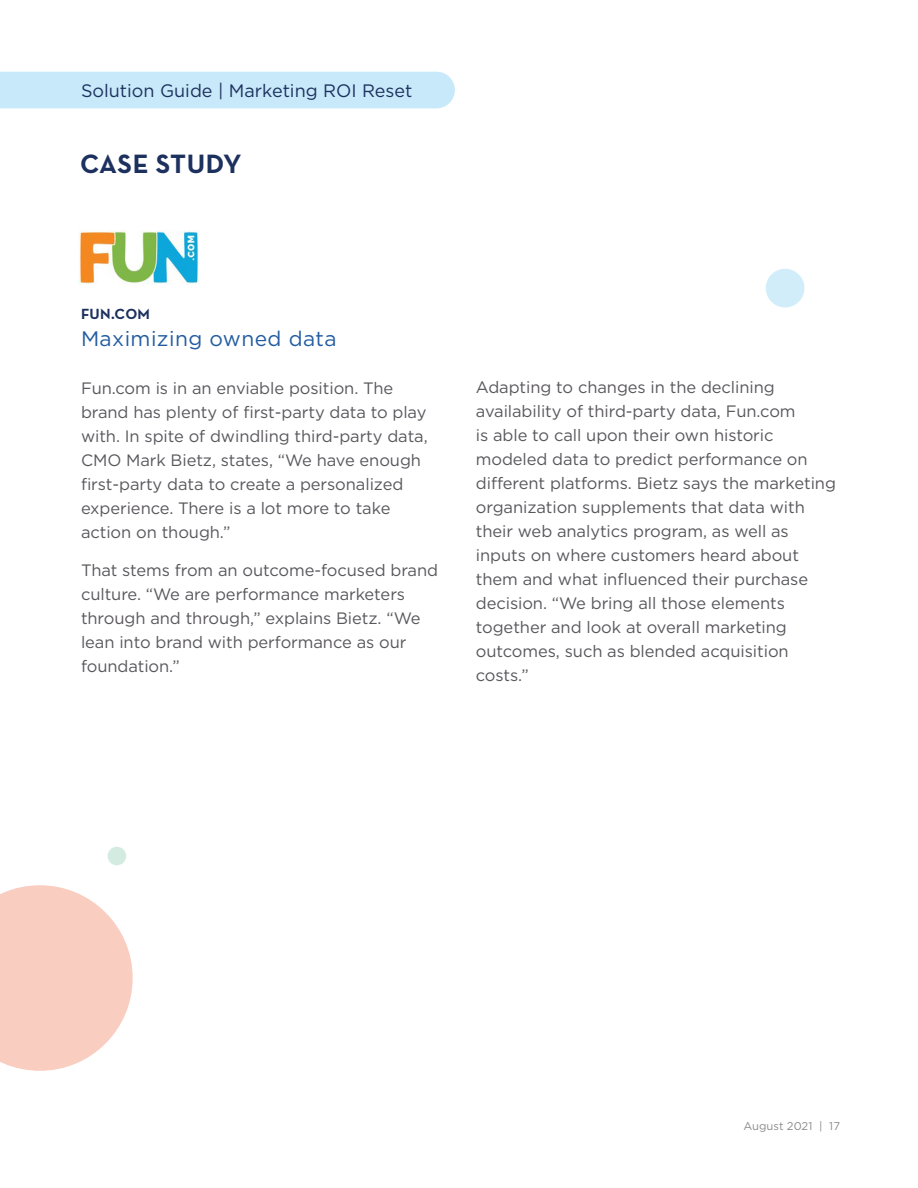
<style>
.page{position:relative;width:918px;height:1188px;background:#fff}
.page>*{position:absolute;margin:0;border:0;box-sizing:border-box;transform-origin:0 0}
.t1{font:700 27px "Neutraface Text";letter-spacing:.015em;color:#1d315f}
.t2{font:21px "Gotham";letter-spacing:.02em;color:#225ca0}
.t3{font:18px "Gotham";color:#1d315f}
.t4{font:16.5px/24px "Gotham";letter-spacing:-.005em;color:#59575c}
.t5{font:700 15px "Neutraface Text";letter-spacing:.02em;color:#1d315f}
.t6{font:11.25px "Gotham";color:#59575c}
</style>
<div class="page">
<div style="left:0;top:72px;width:455px;height:36px;background:#c7e9f9"></div>
<img style="left:79px;top:231px;width:120px;height:53px">
<svg style="left:0;top:885px;width:133px;height:186px"></svg>
<div style="left:108px;top:847px;width:18px;height:18px;background:#d4ebe1;border-radius:50%"></div>
<div style="left:766px;top:269px;width:38px;height:38px;background:#d2edfa;border-radius:50%"></div>
<p class="t3" style="left:81px;top:79px;width:333px">Solution Guide | Marketing ROI Reset</p>
<p class="t1" style="left:80px;top:147px;width:163px">CASE STUDY</p>
<p class="t5" style="left:81px;top:304px;width:71px">FUN.COM</p>
<p class="t2" style="left:81px;top:325px;width:257px">Maximizing owned data</p>
<p class="t4" style="left:81px;top:376px;width:348px">Fun.com is in an enviable position. The brand has plenty of first-party data to play with. In spite of dwindling third-party data, CMO Mark Bietz, states, “We have enough first-party data to create a personalized experience. There is a lot more to take action on though.”</p>
<p class="t4" style="left:81px;top:558px;width:359px">That stems from an outcome-focused brand culture. “We are performance marketers through and through,” explains Bietz. “We lean into brand with performance as our foundation.”</p>
<p class="t4" style="left:476px;top:375px;width:362px">Adapting to changes in the declining availability of third-party data, Fun.com<br>is able to call upon their own historic modeled data to predict performance on different platforms. Bietz says the marketing organization supplements that data with their web analytics program, as well as inputs on where customers heard about them and what influenced their purchase decision. “We bring all those elements together and look at overall marketing outcomes, such as blended acquisition costs.”</p>
<p class="t6" style="left:743px;top:1119px;width:98px">August 2021 | 17</p>
</div>
